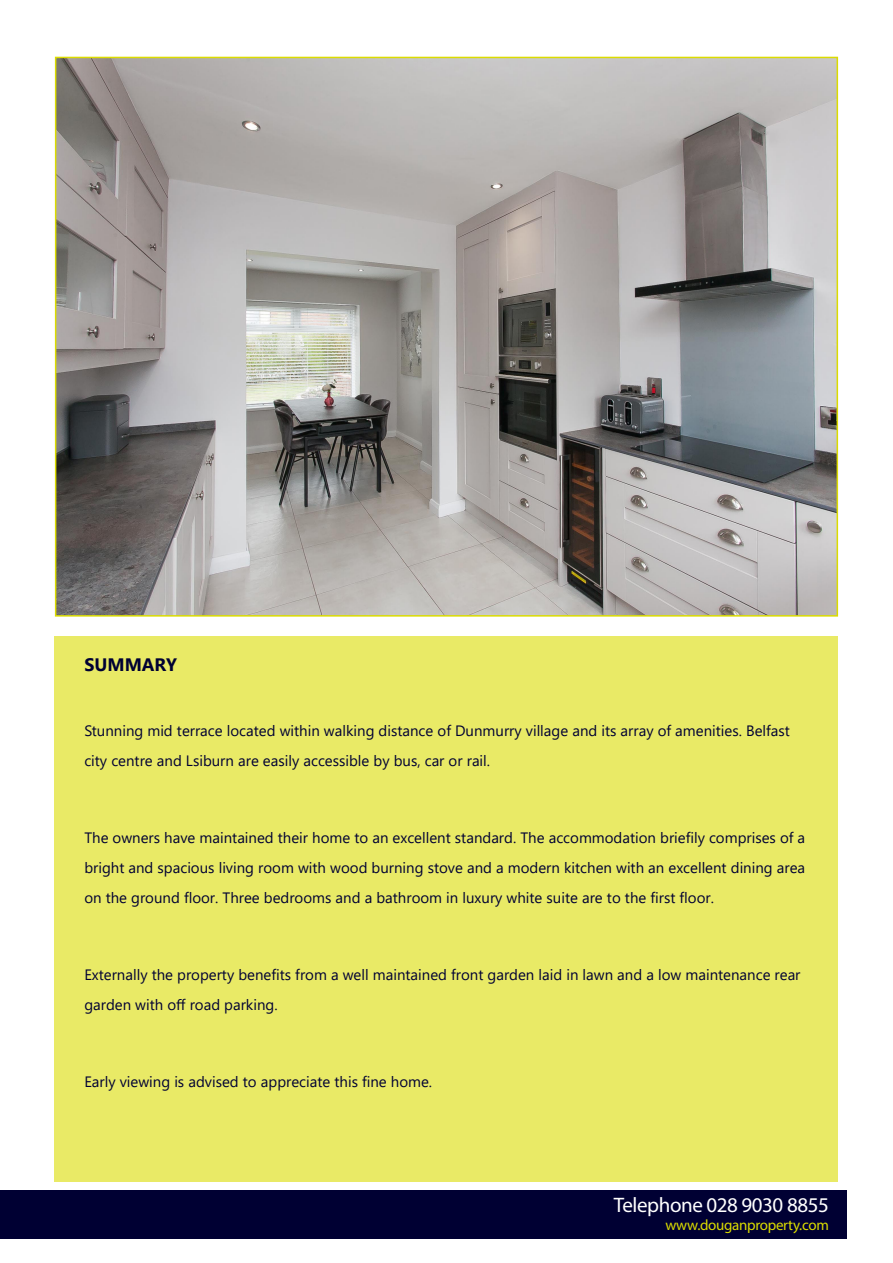
<style>
.page{position:relative;width:893px;height:1263px;background:#fff}
.page>*{position:absolute;margin:0;border:0;box-sizing:border-box;transform-origin:0 0}
.t1{font:21px "Myriad Pro";letter-spacing:-.02em;color:#fff}
.t2{font:700 18px "Segoe UI";color:#003}
.t3{font:15px/30px "Segoe UI";color:#003}
.t4{font:15px "Myriad Pro";letter-spacing:-.02em;color:#dbdc00}
</style>
<div class="page">
<img style="left:58px;top:60px;width:777px;height:554px">
<div style="left:0;top:1191px;width:846px;height:48px;background:#003"></div>
<div style="left:55px;top:637px;width:783px;height:545px;background:#e9ea66"></div>
<p class="t2" style="left:84px;top:647px;width:94px">SUMMARY</p>
<p class="t3" style="left:84px;top:714px;width:707px">Stunning mid terrace located within walking distance of Dunmurry village and its array of amenities. Belfast city centre and Lsiburn are easily accessible by bus, car or rail.</p>
<p class="t3" style="left:84px;top:821px;width:722px;text-align:justify">The owners have maintained their home to an excellent standard. The accommodation briefily comprises of a bright and spacious living room with wood burning stove and a modern kitchen with an excellent dining area on the ground floor. Three bedrooms and a bathroom in luxury white suite are to the first floor.</p>
<p class="t3" style="left:84px;top:958px;width:718px">Externally the property benefits from a well maintained front garden laid in lawn and a low maintenance rear garden with off road parking.</p>
<p class="t3" style="left:84px;top:1065px;width:349px">Early viewing is advised to appreciate this fine home.</p>
<p class="t1" style="left:614px;top:1192px;width:216px">Telephone 028 9030 8855</p>
<p class="t4" style="left:665px;top:1216px;width:165px">www.douganproperty.com</p>
</div>
